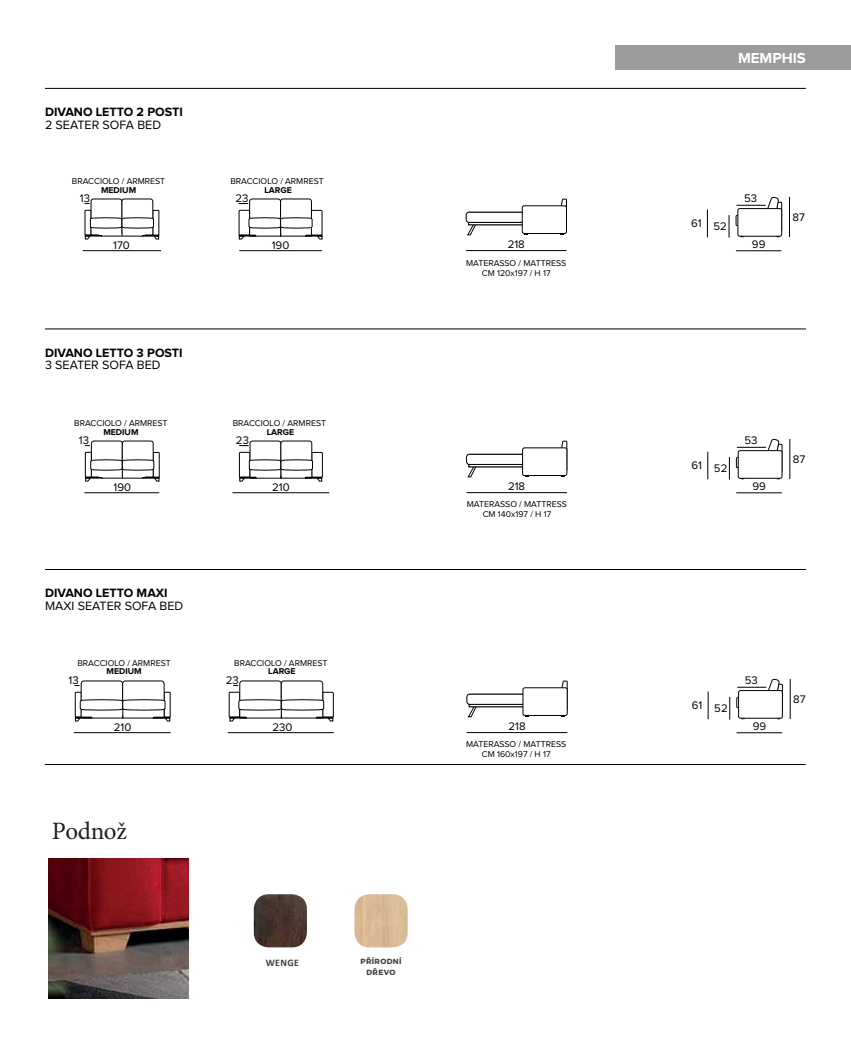
<style>
.page{position:relative;width:851px;height:1063px;background:#fff}
.page>*{position:absolute;margin:0;border:0;box-sizing:border-box;transform-origin:0 0}
.t1{font:25px "Minion Pro";letter-spacing:-.015em;color:#231f20}
.t2{font:700 15px "Proxima Nova";color:#fff}
.t3{font:700 12.5px "Proxima Nova";color:#000}
.t4{font:12.5px "Proxima Nova";color:#000}
.t5{font:11.38px "Proxima Nova";color:#000}
.t6{font:700 10px "Calibri";letter-spacing:.04em;color:#3e3e3f}
.t7{font:8.75px/10px "Proxima Nova";color:#000;text-align:center}
.t8{font:700 8.75px "Proxima Nova";color:#000}
.t9{font:700 7.5px/11.2px "Montserrat";letter-spacing:.05em;color:#3e3e3f;text-align:center}
</style>
<div class="page">
<hr style="left:45px;top:88px;width:760px;height:1px;background:#000">
<hr style="left:45px;top:329px;width:760px;height:1px;background:#000">
<hr style="left:45px;top:569px;width:760px;height:1px;background:#000">
<div style="left:615px;top:45px;width:235px;height:25px;background:#9c9c9c"></div>
<hr style="left:735px;top:251px;width:46px;height:1px;background:#000">
<hr style="left:789px;top:197px;width:1px;height:40px;background:#000">
<svg style="left:707px;top:210px;width:1px;height:27px"></svg>
<svg style="left:728px;top:215px;width:1px;height:23px"></svg>
<svg style="left:735px;top:196px;width:47px;height:41px"></svg>
<svg style="left:467px;top:225px;width:10px;height:10px"></svg>
<div style="left:466px;top:212px;width:58px;height:11px;border:1px solid #020203;border-radius:3px"></div>
<div style="left:522px;top:206px;width:44px;height:28px;border:1px solid #020203;border-radius:2px"></div>
<svg style="left:556px;top:199px;width:10px;height:36px"></svg>
<hr style="left:466px;top:250px;width:100px;height:1px;background:#000">
<div style="left:85px;top:452px;width:7px;height:25px;border:1px solid #000"></div>
<div style="left:153px;top:452px;width:6px;height:26px;border:1px solid #000"></div>
<div style="left:91px;top:441px;width:31px;height:26px;border:1px solid #000;border-radius:3px"></div>
<div style="left:122px;top:441px;width:31px;height:26px;border:1px solid #000;border-radius:3px"></div>
<svg style="left:85px;top:459px;width:74px;height:23px"></svg>
<hr style="left:84px;top:493px;width:75px;height:1px;background:#020203">
<svg style="left:765px;top:439px;width:17px;height:40px"></svg>
<div style="left:738px;top:451px;width:43px;height:27px;background:#fff;border-radius:2px"></div>
<div style="left:738px;top:450px;width:44px;height:28px;border:1px solid #020203;border-radius:2px"></div>
<hr style="left:736px;top:493px;width:45px;height:1px;background:#000">
<hr style="left:789px;top:439px;width:1px;height:40px;background:#000">
<svg style="left:707px;top:452px;width:1px;height:27px"></svg>
<svg style="left:729px;top:456px;width:16px;height:24px"></svg>
<hr style="left:736px;top:447px;width:30px;height:1px;background:#000">
<svg style="left:467px;top:467px;width:10px;height:10px"></svg>
<div style="left:466px;top:454px;width:58px;height:11px;border:1px solid #020203;border-radius:3px"></div>
<div style="left:522px;top:448px;width:45px;height:28px;border:1px solid #020203;border-radius:2px"></div>
<svg style="left:557px;top:441px;width:10px;height:36px"></svg>
<hr style="left:466px;top:492px;width:101px;height:1px;background:#000">
<div style="left:239px;top:452px;width:11px;height:25px;border:1px solid #000"></div>
<div style="left:311px;top:452px;width:11px;height:26px;border:1px solid #000"></div>
<div style="left:250px;top:441px;width:31px;height:26px;border:1px solid #000;border-radius:3px"></div>
<div style="left:281px;top:441px;width:31px;height:26px;border:1px solid #000;border-radius:3px"></div>
<svg style="left:239px;top:459px;width:83px;height:23px"></svg>
<hr style="left:232px;top:493px;width:97px;height:1px;background:#020203">
<div style="left:75px;top:692px;width:6px;height:25px;border:1px solid #000"></div>
<div style="left:164px;top:692px;width:6px;height:25px;border:1px solid #000"></div>
<div style="left:81px;top:681px;width:42px;height:26px;border:1px solid #000;border-radius:3px"></div>
<div style="left:122px;top:681px;width:42px;height:26px;border:1px solid #000;border-radius:3px"></div>
<svg style="left:75px;top:699px;width:95px;height:22px"></svg>
<hr style="left:74px;top:732px;width:96px;height:1px;background:#020203">
<hr style="left:736px;top:733px;width:46px;height:1px;background:#000">
<hr style="left:789px;top:679px;width:1px;height:40px;background:#000">
<svg style="left:707px;top:692px;width:1px;height:27px"></svg>
<svg style="left:729px;top:697px;width:1px;height:23px"></svg>
<svg style="left:736px;top:678px;width:46px;height:41px"></svg>
<svg style="left:468px;top:705px;width:10px;height:12px"></svg>
<div style="left:466px;top:694px;width:58px;height:11px;border:1px solid #020203;border-radius:3px"></div>
<div style="left:522px;top:688px;width:45px;height:28px;border:1px solid #020203;border-radius:2px"></div>
<svg style="left:557px;top:681px;width:10px;height:36px"></svg>
<hr style="left:466px;top:732px;width:101px;height:1px;background:#000">
<div style="left:229px;top:692px;width:11px;height:25px;border:1px solid #000"></div>
<div style="left:322px;top:692px;width:11px;height:25px;border:1px solid #000"></div>
<div style="left:239px;top:681px;width:42px;height:26px;border:1px solid #000;border-radius:3px"></div>
<div style="left:281px;top:681px;width:42px;height:26px;border:1px solid #000;border-radius:3px"></div>
<svg style="left:229px;top:699px;width:104px;height:22px"></svg>
<hr style="left:228px;top:732px;width:106px;height:1px;background:#020203">
<div style="left:85px;top:210px;width:6px;height:25px;border:1px solid #000"></div>
<div style="left:153px;top:210px;width:6px;height:25px;border:1px solid #000"></div>
<div style="left:91px;top:199px;width:31px;height:26px;border:1px solid #000;border-radius:3px"></div>
<div style="left:122px;top:199px;width:31px;height:26px;border:1px solid #000;border-radius:3px"></div>
<svg style="left:85px;top:217px;width:74px;height:22px"></svg>
<hr style="left:83px;top:250px;width:78px;height:1px;background:#020203">
<div style="left:239px;top:210px;width:11px;height:25px;border:1px solid #000"></div>
<div style="left:311px;top:210px;width:11px;height:26px;border:1px solid #000"></div>
<div style="left:249px;top:199px;width:32px;height:26px;border:1px solid #000;border-radius:3px"></div>
<div style="left:280px;top:199px;width:31px;height:26px;border:1px solid #000;border-radius:3px"></div>
<svg style="left:239px;top:217px;width:83px;height:22px"></svg>
<hr style="left:239px;top:250px;width:83px;height:1px;background:#020203">
<hr style="left:45px;top:764px;width:760px;height:1px;background:#000">
<img style="left:254px;top:894px;width:53px;height:53px">
<img style="left:354px;top:894px;width:53px;height:53px">
<img style="left:48px;top:858px;width:141px;height:141px">
<h3 class="t3" style="left:45px;top:106px;width:139px">DIVANO LETTO 2 POSTI</h3>
<h3 class="t4" style="left:45px;top:119px;width:118px">2 SEATER SOFA BED</h3>
<p class="t7" style="left:72px;top:177px;width:95px">BRACCIOLO / ARMREST</p>
<p class="t8" style="left:101px;top:186px;width:37px">MEDIUM</p>
<h3 class="t5" style="left:80px;top:193px;width:12px">13</h3>
<h3 class="t5" style="left:113px;top:240px;width:18px">170</h3>
<h3 class="t3" style="left:45px;top:347px;width:139px">DIVANO LETTO 3 POSTI</h3>
<h3 class="t4" style="left:45px;top:359px;width:117px">3 SEATER SOFA BED</h3>
<p class="t7" style="left:74px;top:419px;width:95px">BRACCIOLO / ARMREST</p>
<p class="t8" style="left:103px;top:428px;width:37px">MEDIUM</p>
<h3 class="t5" style="left:79px;top:435px;width:12px">13</h3>
<h3 class="t5" style="left:113px;top:482px;width:19px">190</h3>
<h3 class="t3" style="left:45px;top:587px;width:124px">DIVANO LETTO MAXI</h3>
<h3 class="t4" style="left:45px;top:600px;width:140px">MAXI SEATER SOFA BED</h3>
<p class="t7" style="left:77px;top:658px;width:95px">BRACCIOLO / ARMREST</p>
<p class="t8" style="left:106px;top:667px;width:37px">MEDIUM</p>
<h3 class="t5" style="left:69px;top:675px;width:12px">13</h3>
<h3 class="t5" style="left:114px;top:722px;width:19px">210</h3>
<h1 class="t1" style="left:52px;top:815px;width:76px">Podnož</h1>
<p class="t7" style="left:230px;top:177px;width:95px">BRACCIOLO / ARMREST</p>
<p class="t8" style="left:264px;top:186px;width:29px">LARGE</p>
<h3 class="t5" style="left:235px;top:193px;width:15px">23</h3>
<h3 class="t5" style="left:272px;top:240px;width:19px">190</h3>
<p class="t7" style="left:233px;top:419px;width:95px">BRACCIOLO / ARMREST</p>
<p class="t8" style="left:267px;top:428px;width:29px">LARGE</p>
<h3 class="t5" style="left:236px;top:435px;width:15px">23</h3>
<h3 class="t5" style="left:507px;top:239px;width:19px">218</h3>
<p class="t7" style="left:466px;top:258px;width:102px">MATERASSO / MATTRESS<br>CM 120x197 / H 17</p>
<h3 class="t5" style="left:272px;top:482px;width:19px">210</h3>
<h3 class="t5" style="left:508px;top:481px;width:19px">218</h3>
<p class="t7" style="left:234px;top:658px;width:95px">BRACCIOLO / ARMREST</p>
<p class="t8" style="left:268px;top:667px;width:29px">LARGE</p>
<h3 class="t5" style="left:226px;top:675px;width:15px">23</h3>
<p class="t7" style="left:467px;top:499px;width:102px">MATERASSO / MATTRESS<br>CM 140x197 / H 17</p>
<h3 class="t5" style="left:272px;top:722px;width:21px">230</h3>
<h3 class="t5" style="left:508px;top:721px;width:19px">218</h3>
<p class="t7" style="left:466px;top:740px;width:102px">MATERASSO / MATTRESS<br>CM 160x197 / H 17</p>
<p class="t6" style="left:266px;top:955px;width:35px">WENGE</p>
<p class="t9" style="left:360px;top:956px;width:43px">PŘÍRODNÍ<br>DŘEVO</p>
<h2 class="t2" style="left:738px;top:51px;width:69px">MEMPHIS</h2>
<h3 class="t5" style="left:691px;top:219px;width:37px">61 52</h3>
<h3 class="t5" style="left:744px;top:193px;width:15px">53</h3>
<h3 class="t5" style="left:751px;top:239px;width:15px">99</h3>
<h3 class="t5" style="left:792px;top:212px;width:14px">87</h3>
<h3 class="t5" style="left:691px;top:461px;width:37px">61 52</h3>
<h3 class="t5" style="left:744px;top:435px;width:15px">53</h3>
<h3 class="t5" style="left:752px;top:481px;width:15px">99</h3>
<h3 class="t5" style="left:792px;top:454px;width:14px">87</h3>
<h3 class="t5" style="left:691px;top:701px;width:37px">61 52</h3>
<h3 class="t5" style="left:744px;top:675px;width:15px">53</h3>
<h3 class="t5" style="left:752px;top:721px;width:15px">99</h3>
<h3 class="t5" style="left:793px;top:694px;width:14px">87</h3>
</div>
